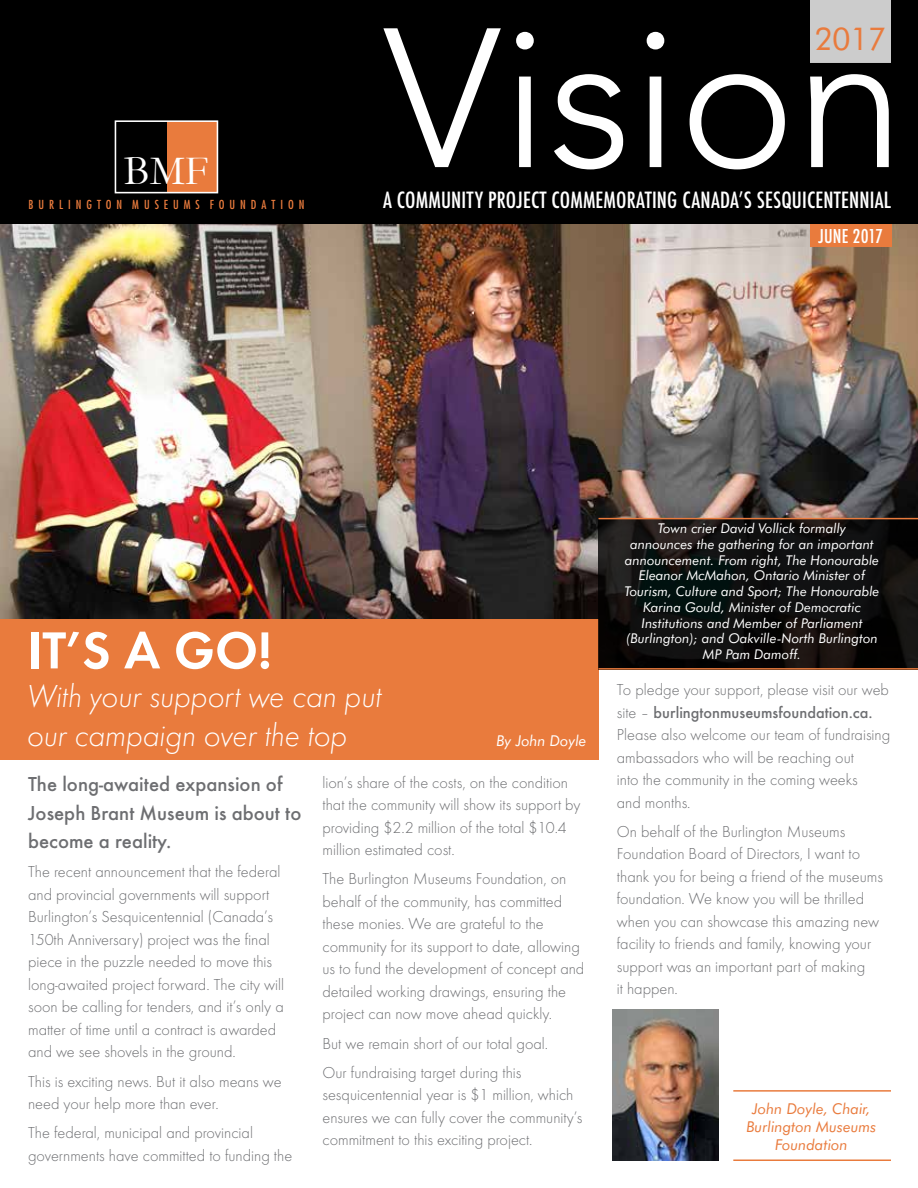
<style>
.page{position:relative;width:918px;height:1188px;background:#fff}
.page>*{position:absolute;margin:0;border:0;box-sizing:border-box;transform-origin:0 0}
.t1{font:300 196.05px "Avenir";color:#fff}
.t2{font:600 54px "Futura T";color:#fff}
.t3{font:42px "Garamond";color:#fff}
.t4{font:italic 300 33px/39px "Futura T";letter-spacing:-.01em;color:#fff}
.t5{font:31.5px "Futura BT";color:#e97b3d}
.t6{font:500 condensed 24.6px "Futura T";letter-spacing:.005em;color:#fff}
.t7{font:500 21px/28.5px "Futura T";color:#6d6e71}
.t8{font:500 condensed 21px "Futura T";letter-spacing:.005em;color:#fff}
.t9{font:300 16.5px/22.5px "Futura T";color:#6d6e71}
.t10{font:italic 15px/18px "Futura BT";color:#e97b3d;text-align:center}
.t11{font:italic 15px "Futura BT";color:#fff}
.t12{font:italic 13.5px/15.8px "Futura BT";color:#fff;text-align:center}
.t13{font:condensed 12.15px "Futura";color:#e97b3d}
.s1{font-weight:500}
</style>
<div class="page">
<img style="left:0;top:224px;width:918px;height:395px">
<div style="left:0;top:619px;width:598px;height:140px;background:#e97b3d"></div>
<div style="left:0;top:0;width:918px;height:224px;background:#000"></div>
<img style="left:379px;top:224px;width:515px;height:93px">
<div style="left:810px;top:0;width:81px;height:64px;background:#ccc"></div>
<hr style="left:810px;top:63px;width:81px;height:1px;background:#000">
<svg style="left:598px;top:519px;width:320px;height:149px;background:#100f0f"></svg>
<hr style="left:598px;top:518px;width:320px;height:1px;background:#e97b3d">
<hr style="left:598px;top:668px;width:320px;height:2px;background:#e97b3d">
<img style="left:612px;top:1009px;width:107px;height:152px">
<hr style="left:733px;top:1090px;width:158px;height:2px;background:#e97b3d">
<hr style="left:733px;top:1160px;width:158px;height:1px;background:#e97b3d">
<div style="left:166px;top:121px;width:51px;height:72px;background:#e97b3d"></div>
<div style="left:115px;top:120px;width:103px;height:73px;border:2px solid #fff"></div>
<h3 class="t3" style="left:124px;top:148px;width:86px">BMF</h3>
<p class="t13" style="left:29px;top:198px;width:277px">B U R L I N G T O N M U S E U M S F O U N D A T I O N</p>
<h3 class="t5" style="left:815px;top:19px;width:73px">2017</h3>
<h1 class="t1" style="left:384px;top:-29px;width:522px">Vision</h1>
<h3 class="t6" style="left:383px;top:185px;width:509px">A COMMUNITY PROJECT COMMEMORATING CANADA’S SESQUICENTENNIAL</h3>
<p class="t8" style="left:819px;top:224px;width:66px">JUNE 2017</p>
<h2 class="t2" style="left:27px;top:618px;width:246px">IT’S A GO!</h2>
<h3 class="t4" style="left:27px;top:677px;width:356px">With your support we can put our campaign over the top</h3>
<p class="t11" style="left:496px;top:732px;width:92px">By John Doyle</p>
<p class="t7" style="left:28px;top:770px;width:275px">The long-awaited expansion of<br>Joseph Brant Museum is about to become a reality.</p>
<p class="t9" style="left:28px;top:861px;width:257px">The recent announcement that the federal and provincial governments will support Burlington’s Sesquicentennial (Canada’s 150th Anniversary) project was the final piece in the puzzle needed to move this long-awaited project forward. The city will soon be calling for tenders, and it’s only a matter of time until a contract is awarded and we see shovels in the ground.</p>
<p class="t9" style="left:28px;top:1070px;width:255px">This is exciting news. But it also means we need your help more than ever.</p>
<p class="t9" style="left:28px;top:1122px;width:266px">The federal, municipal and provincial governments have committed to funding the</p>
<p class="t9" style="left:322px;top:771px;width:259px">lion’s share of the costs, on the condition that the community will show its support by providing $2.2 million of the total $10.4 million estimated cost.</p>
<p class="t9" style="left:322px;top:868px;width:263px">The Burlington Museums Foundation, on behalf of the community, has committed these monies. We are grateful to the community for its support to date, allowing us to fund the development of concept and detailed working drawings, ensuring the project can now move ahead quickly.</p>
<p class="t9" style="left:322px;top:1028px;width:227px;line-height:29.2px">But we remain short of our total goal.<br>Our fundraising target during this</p>
<p class="t9" style="left:322px;top:1084px;width:262px">sesquicentennial year is $1 million, which ensures we can fully cover the community’s commitment to this exciting project.</p>
<p class="t12" style="left:625px;top:520px;width:256px">Town crier David Vollick formally<br>announces the gathering for an important announcement. From right, The Honourable Eleanor McMahon, Ontario Minister of Tourism, Culture and Sport; The Honourable Karina Gould, Minister of Democratic Institutions and Member of Parliament (Burlington); and Oakville-North Burlington MP Pam Damoff.</p>
<p class="t9" style="left:617px;top:678px;width:275px">To pledge your support, please visit our web site – <span class="s1">burlingtonmuseumsfoundation.ca.<br></span>Please also welcome our team of fundraising ambassadors who will be reaching out<br>into the community in the coming weeks<br>and months.</p>
<p class="t9" style="left:617px;top:820px;width:268px">On behalf of the Burlington Museums Foundation Board of Directors, I want to thank you for being a friend of the museums foundation. We know you will be thrilled when you can showcase this amazing new facility to friends and family, knowing your support was an important part of making<br>it happen.</p>
<p class="t10" style="left:746px;top:1100px;width:131px">John Doyle, Chair,<br>Burlington Museums<br>Foundation</p>
</div>
